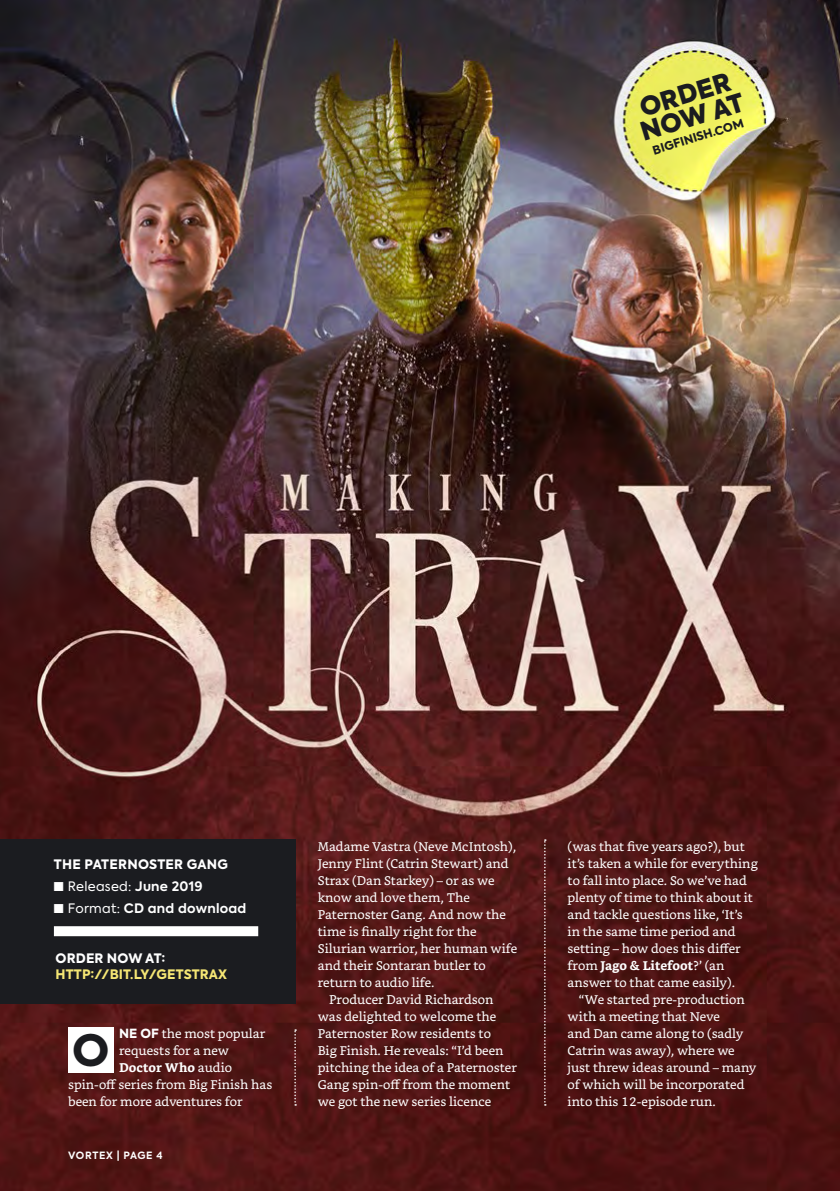
<style>
.page{position:relative;width:840px;height:1191px;background:#fff}
.page>*{position:absolute;margin:0;border:0;box-sizing:border-box;transform-origin:0 0}
.t1{font:800 43px "Axiforma";color:#1b1c20}
.t2{font:900 25.4px/23.6px "Axiforma";color:#1b1c20}
.t3{font:800 13px "Axiforma";letter-spacing:.01em;color:#fff}
.t4{font:800 13px "Axiforma";letter-spacing:.01em;color:#f5e674}
.t5{font:700 13px "Axiforma";letter-spacing:.02em;color:#fff}
.t6{font:13px "Axiforma";letter-spacing:.02em;color:#fff}
.t7{font:12.6px/17px "Bookerly";color:#fff}
.t8{font:700 12.6px "Bookerly";color:#fff}
.t9{font:800 11.8px "Axiforma";color:#1b1c20}
.t10{font:700 10px "Axiforma";letter-spacing:.065em;color:#fff}
.s1{font-weight:700}
.s2{font-weight:400}
.s3{font-family:"Axiforma";font-weight:800}
</style>
<div class="page">
<img style="left:0;top:0;width:839px;height:1191px">
<div style="left:68px;top:1027px;width:45px;height:46px;background:#fff"></div>
<svg style="left:544px;top:839px;width:1px;height:266px"></svg>
<svg style="left:294px;top:1029px;width:2px;height:76px"></svg>
<div style="left:0;top:839px;width:295px;height:164px;background:#1b1c20"></div>
<div style="left:54px;top:926px;width:204px;height:10px;background:#fff"></div>
<h2 class="t2" style="left:630px;top:99px;width:108px;rotate:-17deg">ORDER<br>NOW AT</h2>
<p class="t9" style="left:650px;top:143px;width:96px;rotate:-17deg">BIGFINISH.COM</p>
<p class="t3" style="left:54px;top:855px;width:175px">THE PATERNOSTER GANG</p>
<p class="t6" style="left:54px;top:878px;width:150px">■ Released: <span class="s1">June 2019</span></p>
<p class="t5" style="left:54px;top:899px;width:194px">■ <span class="s2">Format:</span> CD and download</p>
<p class="t3" style="left:56px;top:949px;width:111px">ORDER NOW AT:</p>
<p class="t4" style="left:56px;top:965px;width:173px">HTTP://BIT.LY/GETSTRAX</p>
<h1 class="t1" style="left:72px;top:1020px;width:39px">O</h1>
<p class="t7" style="left:119px;top:1025px;width:148px"><span class="s3">NE OF</span> the most popular</p>
<p class="t7" style="left:119px;top:1042px;width:111px">requests for a new</p>
<p class="t8" style="left:119px;top:1060px;width:114px">Doctor Who <span class="s2">audio</span></p>
<p class="t7" style="left:68px;top:1076px;width:206px">spin-off series from Big Finish has</p>
<p class="t7" style="left:68px;top:1093px;width:176px">been for more adventures for</p>
<p class="t10" style="left:68px;top:1148px;width:96px">VORTEX | PAGE 4</p>
<p class="t7" style="left:317px;top:838px;width:200px">Madame Vastra (Neve McIntosh),</p>
<p class="t7" style="left:317px;top:855px;width:192px">Jenny Flint (Catrin Stewart) and</p>
<p class="t7" style="left:317px;top:872px;width:178px">Strax (Dan Starkey) – or as we</p>
<p class="t7" style="left:317px;top:889px;width:153px">know and love them, The</p>
<p class="t7" style="left:317px;top:906px;width:190px">Paternoster Gang. And now the</p>
<p class="t7" style="left:317px;top:923px;width:160px">time is finally right for the</p>
<p class="t7" style="left:317px;top:940px;width:201px">Silurian warrior, her human wife</p>
<p class="t7" style="left:317px;top:957px;width:169px">and their Sontaran butler to</p>
<p class="t7" style="left:317px;top:974px;width:118px">return to audio life.</p>
<p class="t7" style="left:329px;top:991px;width:166px">Producer David Richardson</p>
<p class="t7" style="left:317px;top:1008px;width:180px">was delighted to welcome the</p>
<p class="t7" style="left:317px;top:1025px;width:174px">Paternoster Row residents to</p>
<p class="t7" style="left:317px;top:1042px;width:187px">Big Finish. He reveals: “I’d been</p>
<p class="t7" style="left:317px;top:1059px;width:201px">pitching the idea of a Paternoster</p>
<p class="t7" style="left:317px;top:1076px;width:194px">Gang spin-off from the moment</p>
<p class="t7" style="left:317px;top:1093px;width:175px">we got the new series licence</p>
<p class="t7" style="left:567px;top:838px;width:192px">(was that five years ago?), but it’s taken a while for everything to fall into place. So we’ve had plenty of time to think about it and tackle questions like, ‘It’s in the same time period and setting – how does this differ from <span class="s1">Jago &amp; Litefoot</span>?’ (an answer to that came easily).</p>
<p class="t7" style="left:567px;top:991px;width:190px;text-indent:11px">“We started pre-production with a meeting that Neve<br>and Dan came along to (sadly<br>Catrin was away), where we just threw ideas around – many of which will be incorporated into this 12-episode run.</p>
</div>
